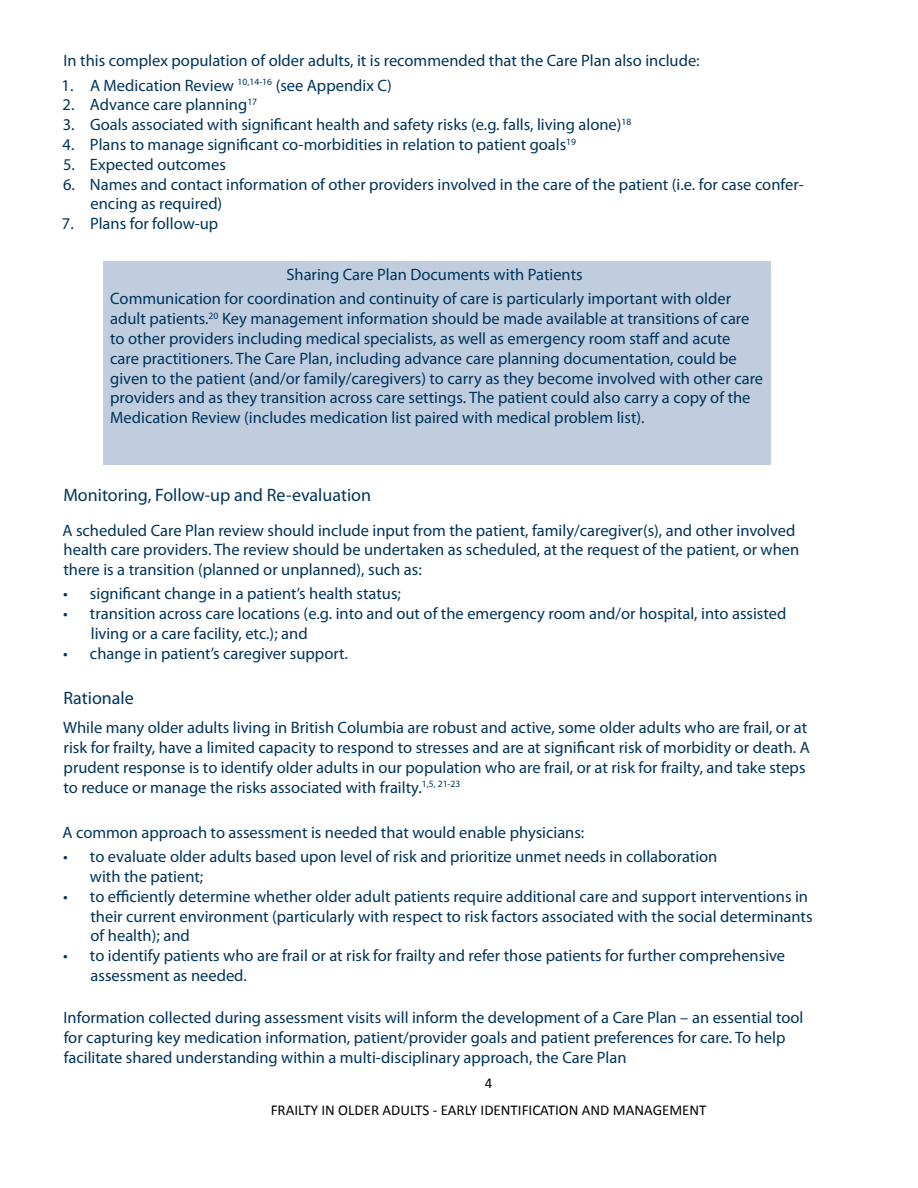
<style>
.page{position:relative;width:918px;height:1188px;background:#fff}
.page>*{position:absolute;margin:0;border:0;box-sizing:border-box;transform-origin:0 0}
.t1{font:18px "Myriad Pro";color:#00345b}
.t2{font:16.5px/19.8px "Myriad Pro";color:#00345b}
.t3{font:15px/27px "Calibri";color:#000;text-align:center}
</style>
<div class="page">
<div style="left:104px;top:261px;width:667px;height:204px;background:#c0cdde"></div>
<p class="t2" style="left:64px;top:51px;width:638px">In this complex population of older adults, it is recommended that the Care Plan also include:</p>
<p class="t2" style="left:62px;top:75px;width:332px">1. A Medication Review <sup>10,14-16</sup> (see Appendix C)</p>
<p class="t2" style="left:63px;top:95px;width:196px">2. Advance care planning<sup>17</sup></p>
<p class="t2" style="left:63px;top:115px;width:570px">3. Goals associated with significant health and safety risks (e.g. falls, living alone)<sup>18</sup></p>
<p class="t2" style="left:63px;top:134px;width:515px">4. Plans to manage significant co-morbidities in relation to patient goals<sup>19</sup></p>
<p class="t2" style="left:63px;top:154px;width:164px">5. Expected outcomes</p>
<p class="t2" style="left:91px;top:174px;width:715px;text-indent:-27px">6. Names and contact information of other providers involved in the care of the patient (i.e. for case confer&shy;encing as required)</p>
<p class="t2" style="left:62px;top:214px;width:158px">7. Plans for follow-up</p>
<p class="t2" style="left:110px;top:262px;width:622px;line-height:24.3px;text-indent:176px">Sharing Care Plan Documents with Patients<br>Communication for coordination and continuity of care is particularly important with older</p>
<p class="t2" style="left:110px;top:309px;width:654px">adult patients.<sup>20</sup> Key management information should be made available at transitions of care to other providers including medical specialists, as well as emergency room staff and acute care practitioners. The Care Plan, including advance care planning documentation, could be given to the patient (and/or family/caregivers) to carry as they become involved with other care providers and as they transition across care settings. The patient could also carry a copy of the Medication Review (includes medication list paired with medical problem list).</p>
<p class="t1" style="left:63px;top:484px;width:309px">Monitoring, Follow-up and Re-evaluation</p>
<p class="t2" style="left:62px;top:520px;width:738px">A scheduled Care Plan review should include input from the patient, family/caregiver(s), and other involved health care providers. The review should be undertaken as scheduled, at the request of the patient, or when there is a transition (planned or unplanned), such as:</p>
<p class="t2" style="left:63px;top:584px;width:339px">• significant change in a patient’s health status;</p>
<p class="t2" style="left:91px;top:604px;width:697px;text-indent:-28px">• transition across care locations (e.g. into and out of the emergency room and/or hospital, into assisted living or a care facility, etc.); and</p>
<p class="t2" style="left:63px;top:643px;width:286px">• change in patient’s caregiver support.</p>
<p class="t1" style="left:63px;top:687px;width:72px">Rationale</p>
<p class="t2" style="left:63px;top:718px;width:748px">While many older adults living in British Columbia are robust and active, some older adults who are frail, or at risk for frailty, have a limited capacity to respond to stresses and are at significant risk of morbidity or death. A prudent response is to identify older adults in our population who are frail, or at risk for frailty, and take steps to reduce or manage the risks associated with frailty.<sup>1,5,</sup> <sup>21-23</sup></p>
<p class="t2" style="left:62px;top:822px;width:523px">A common approach to assessment is needed that would enable physicians:</p>
<p class="t2" style="left:90px;top:847px;width:629px;text-indent:-27px">• to evaluate older adults based upon level of risk and prioritize unmet needs in collaboration with the patient;</p>
<p class="t2" style="left:90px;top:886px;width:724px;text-indent:-27px">• to efficiently determine whether older adult patients require additional care and support interventions in their current environment (particularly with respect to risk factors associated with the social determinants of health); and</p>
<p class="t2" style="left:91px;top:946px;width:696px;text-indent:-28px">• to identify patients who are frail or at risk for frailty and refer those patients for further comprehensive assessment as needed.</p>
<p class="t2" style="left:64px;top:1008px;width:741px">Information collected during assessment visits will inform the development of a Care Plan – an essential tool for capturing key medication information, patient/provider goals and patient preferences for care. To help facilitate shared understanding within a multi-disciplinary approach, the Care Plan</p>
<p class="t3" style="left:271px;top:1070px;width:437px">4<br>FRAILTY IN OLDER ADULTS - EARLY IDENTIFICATION AND MANAGEMENT</p>
</div>
